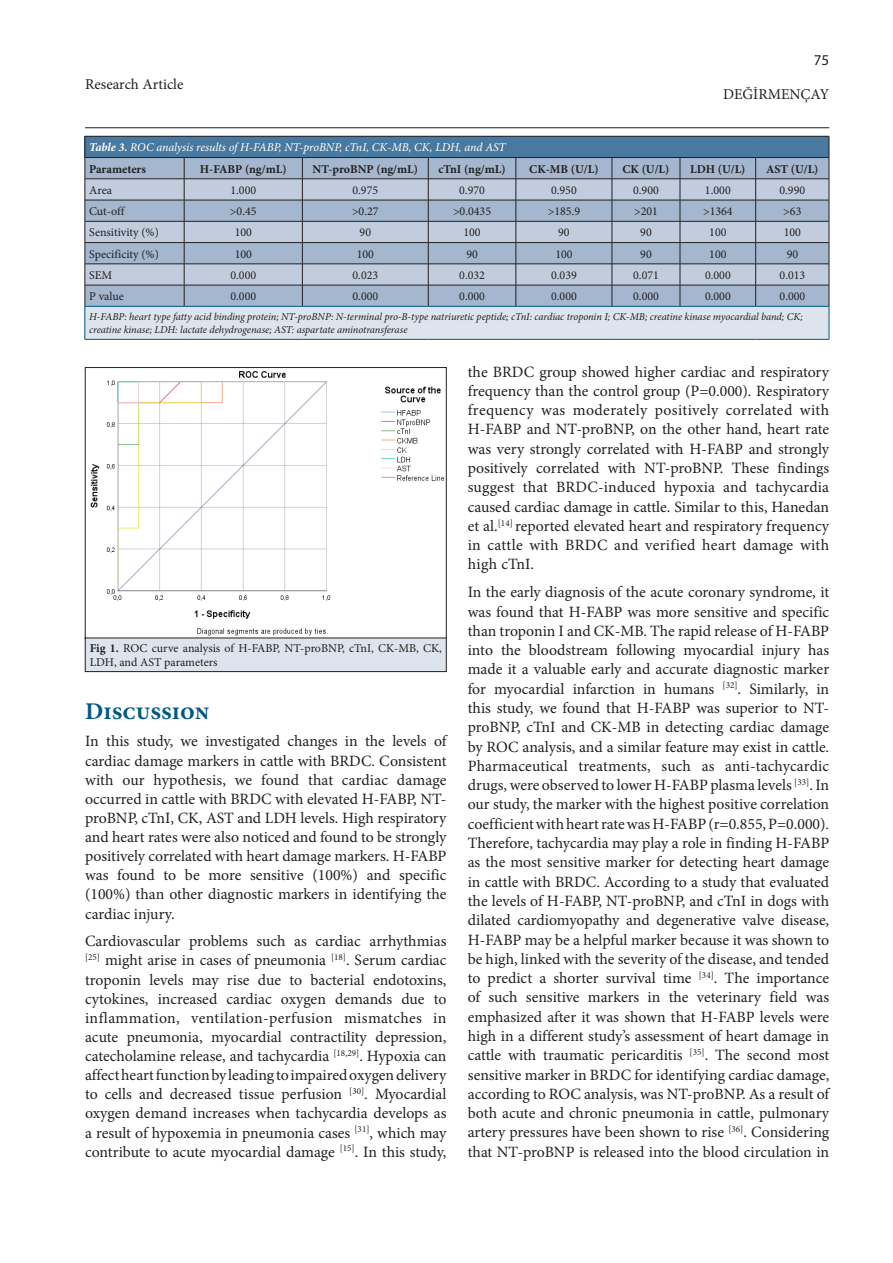
<style>
.page{position:relative;width:893px;height:1263px;background:#fff}
.page>*{position:absolute;margin:0;border:0;box-sizing:border-box;transform-origin:0 0}
.t1{font:700 24px "Minion Pro";color:#005984}
.t2{font:15.75px/19.4px "Minion Pro";color:#231f20;text-align:justify}
.t3{font:15px "Minion Pro";color:#231f20}
.t4{font:15px "Myriad Pro";color:#231f20}
.t5{font:12px/14.4px "Minion Pro";color:#231f20}
.t6{font:italic 12px/21.3px "Minion Pro";letter-spacing:-.005em;color:#fff}
.t7{font:700 12px "Minion Pro";color:#231f20}
.t8{font:italic 10.5px/12.6px "Minion Pro";letter-spacing:-.01em;color:#231f20}
.s1{font-weight:700}
.s2{font-weight:700;font-style:normal;color:#231f20}
</style>
<div class="page">
<hr style="left:85px;top:127px;width:744px;height:1px;background:#231f20">
<div style="left:85px;top:306px;width:744px;height:33px;background:#dee4ed"></div>
<svg style="left:85px;top:136px;width:745px;height:170px;background:#9cafc4"></svg>
<hr style="left:85px;top:179px;width:99px;height:1px;background:#231f20">
<hr style="left:184px;top:179px;width:118px;height:1px;background:#231f20">
<hr style="left:302px;top:179px;width:126px;height:1px;background:#231f20">
<hr style="left:428px;top:179px;width:88px;height:1px;background:#231f20">
<hr style="left:516px;top:179px;width:96px;height:1px;background:#231f20">
<hr style="left:612px;top:179px;width:68px;height:1px;background:#231f20">
<hr style="left:680px;top:179px;width:76px;height:1px;background:#231f20">
<hr style="left:756px;top:179px;width:73px;height:1px;background:#231f20">
<hr style="left:85px;top:306px;width:99px;height:1px;background:#005984">
<hr style="left:85px;top:307px;width:1px;height:32px;background:#005984">
<hr style="left:184px;top:306px;width:118px;height:1px;background:#005984">
<hr style="left:302px;top:306px;width:126px;height:1px;background:#005984">
<hr style="left:428px;top:306px;width:88px;height:1px;background:#005984">
<hr style="left:516px;top:306px;width:96px;height:1px;background:#005984">
<hr style="left:612px;top:306px;width:68px;height:1px;background:#005984">
<hr style="left:680px;top:306px;width:76px;height:1px;background:#005984">
<hr style="left:756px;top:306px;width:73px;height:1px;background:#005984">
<hr style="left:829px;top:307px;width:1px;height:32px;background:#005984">
<hr style="left:85px;top:339px;width:99px;height:1px;background:#005984">
<hr style="left:184px;top:339px;width:118px;height:1px;background:#005984">
<hr style="left:302px;top:339px;width:126px;height:1px;background:#005984">
<hr style="left:428px;top:339px;width:88px;height:1px;background:#005984">
<hr style="left:516px;top:339px;width:96px;height:1px;background:#005984">
<hr style="left:612px;top:339px;width:68px;height:1px;background:#005984">
<hr style="left:680px;top:339px;width:76px;height:1px;background:#005984">
<hr style="left:756px;top:339px;width:73px;height:1px;background:#005984">
<img style="left:90px;top:371px;width:354px;height:265px">
<div style="left:85px;top:367px;width:361px;height:272px;border:1px solid #231f20"></div>
<div style="left:85px;top:638px;width:361px;height:34px;background:#dee4ed"></div>
<div style="left:85px;top:638px;width:361px;height:34px;border:1px solid #231f20"></div>
<p class="t3" style="left:85px;top:74px;width:100px">Research Article</p>
<p class="t4" style="left:814px;top:51px;width:17px">75</p>
<p class="t3" style="left:723px;top:84px;width:108px">DEĞİRMENÇAY</p>
<p class="t6" style="left:89px;top:137px;width:418px"><span class="s1">Table 3.</span> ROC analysis results of H-FABP, NT-proBNP, cTnI, CK-MB, CK, LDH, and AST<br><span class="s2">Parameters</span></p>
<p class="t7" style="left:200px;top:160px;width:88px">H-FABP (ng/mL)</p>
<p class="t7" style="left:312px;top:160px;width:107px">NT-proBNP (ng/mL)</p>
<p class="t7" style="left:438px;top:160px;width:69px">cTnI (ng/mL)</p>
<p class="t7" style="left:529px;top:160px;width:71px">CK-MB (U/L)</p>
<p class="t7" style="left:622px;top:160px;width:48px">CK (U/L)</p>
<p class="t7" style="left:690px;top:160px;width:57px">LDH (U/L)</p>
<p class="t7" style="left:766px;top:160px;width:54px">AST (U/L)</p>
<p class="t5" style="left:89px;top:183px;width:24px">Area</p>
<p class="t5" style="left:230px;top:183px;width:27px">1.000</p>
<p class="t5" style="left:352px;top:183px;width:27px">0.975</p>
<p class="t5" style="left:459px;top:183px;width:27px">0.970</p>
<p class="t5" style="left:551px;top:183px;width:27px">0.950</p>
<p class="t5" style="left:633px;top:183px;width:27px">0.900</p>
<p class="t5" style="left:705px;top:183px;width:27px">1.000</p>
<p class="t5" style="left:779px;top:183px;width:27px">0.990</p>
<p class="t5" style="left:89px;top:204px;width:37px">Cut-off</p>
<p class="t5" style="left:230px;top:204px;width:28px">&gt;0.45</p>
<p class="t5" style="left:352px;top:204px;width:28px">&gt;0.27</p>
<p class="t5" style="left:453px;top:204px;width:40px">&gt;0.0435</p>
<p class="t5" style="left:548px;top:204px;width:34px">&gt;185.9</p>
<p class="t5" style="left:634px;top:204px;width:25px">&gt;201</p>
<p class="t5" style="left:703px;top:204px;width:31px">&gt;1364</p>
<p class="t5" style="left:783px;top:204px;width:20px">&gt;63</p>
<p class="t5" style="left:89px;top:225px;width:71px">Sensitivity (%)</p>
<p class="t5" style="left:235px;top:225px;width:19px">100</p>
<p class="t5" style="left:360px;top:225px;width:13px">90</p>
<p class="t5" style="left:463px;top:225px;width:19px">100</p>
<p class="t5" style="left:558px;top:225px;width:13px">90</p>
<p class="t5" style="left:640px;top:225px;width:13px">90</p>
<p class="t5" style="left:709px;top:225px;width:19px">100</p>
<p class="t5" style="left:784px;top:225px;width:19px">100</p>
<p class="t5" style="left:89px;top:247px;width:71px">Specificity (%)</p>
<p class="t5" style="left:235px;top:247px;width:19px">100</p>
<p class="t5" style="left:357px;top:247px;width:19px">100</p>
<p class="t5" style="left:466px;top:247px;width:13px">90</p>
<p class="t5" style="left:555px;top:247px;width:19px">100</p>
<p class="t5" style="left:640px;top:247px;width:13px">90</p>
<p class="t5" style="left:709px;top:247px;width:19px">100</p>
<p class="t5" style="left:787px;top:247px;width:13px">90</p>
<p class="t5" style="left:89px;top:268px;width:25px">SEM</p>
<p class="t5" style="left:230px;top:268px;width:27px">0.000</p>
<p class="t5" style="left:352px;top:268px;width:27px">0.023</p>
<p class="t5" style="left:459px;top:268px;width:27px">0.032</p>
<p class="t5" style="left:551px;top:268px;width:27px">0.039</p>
<p class="t5" style="left:633px;top:268px;width:27px">0.071</p>
<p class="t5" style="left:705px;top:268px;width:27px">0.000</p>
<p class="t5" style="left:779px;top:268px;width:27px">0.013</p>
<p class="t5" style="left:89px;top:289px;width:36px">P value</p>
<p class="t5" style="left:230px;top:289px;width:27px">0.000</p>
<p class="t5" style="left:353px;top:289px;width:27px">0.000</p>
<p class="t5" style="left:459px;top:289px;width:27px">0.000</p>
<p class="t5" style="left:551px;top:289px;width:27px">0.000</p>
<p class="t5" style="left:633px;top:289px;width:27px">0.000</p>
<p class="t5" style="left:705px;top:289px;width:27px">0.000</p>
<p class="t5" style="left:780px;top:289px;width:27px">0.000</p>
<p class="t8" style="left:89px;top:311px;width:715px">H-FABP: heart type fatty acid binding protein; NT-proBNP: N-terminal pro-B-type natriuretic peptide; cTnI: cardiac troponin I; CK-MB; creatine kinase myocardial band; CK; creatine kinase; LDH: lactate dehydrogenase; AST: aspartate aminotransferase</p>
<p class="t5" style="left:90px;top:641px;width:354px"><span class="s1">Fig 1.</span> ROC curve analysis of H-FABP, NT-proBNP, cTnI, CK-MB, CK,<br>LDH, and AST parameters</p>
<h1 class="t1" style="left:85px;top:694px;width:126px">Discussion</h1>
<p class="t2" style="left:85px;top:732px;width:363px">In this study, we investigated changes in the levels of cardiac damage markers in cattle with BRDC. Consistent with our hypothesis, we found that cardiac damage occurred in cattle with BRDC with elevated H-FABP, NT&shy;proBNP, cTnI, CK, AST and LDH levels. High respiratory and heart rates were also noticed and found to be strongly positively correlated with heart damage markers. H-FABP was found to be more sensitive (100%) and specific (100%) than other diagnostic markers in identifying the cardiac injury.</p>
<p class="t2" style="left:85px;top:932px;width:363px">Cardiovascular problems such as cardiac arrhythmias <sup>[25]</sup> might arise in cases of pneumonia <sup>[18]</sup>. Serum cardiac troponin levels may rise due to bacterial endotoxins, cytokines, increased cardiac oxygen demands due to inflammation, ventilation-perfusion mismatches in acute pneumonia, myocardial contractility depression, catecholamine release, and tachycardia <sup>[18,29]</sup>. Hypoxia can affect heart function by leading to impaired oxygen delivery to cells and decreased tissue perfusion <sup>[30]</sup>. Myocardial oxygen demand increases when tachycardia develops as a result of hypoxemia in pneumonia cases <sup>[31]</sup>, which may contribute to acute myocardial damage <sup>[15]</sup>. In this study,</p>
<p class="t2" style="left:468px;top:362px;width:363px">the BRDC group showed higher cardiac and respiratory frequency than the control group (P=0.000). Respiratory frequency was moderately positively correlated with H-FABP and NT-proBNP, on the other hand, heart rate was very strongly correlated with H-FABP and strongly positively correlated with NT-proBNP. These findings suggest that BRDC-induced hypoxia and tachycardia caused cardiac damage in cattle. Similar to this, Hanedan et al.<sup>[14]</sup> reported elevated heart and respiratory frequency in cattle with BRDC and verified heart damage with high cTnI.</p>
<p class="t2" style="left:468px;top:583px;width:363px">In the early diagnosis of the acute coronary syndrome, it was found that H-FABP was more sensitive and specific than troponin I and CK-MB. The rapid release of H-FABP into the bloodstream following myocardial injury has made it a valuable early and accurate diagnostic marker for myocardial infarction in humans <sup>[32]</sup>. Similarly, in this study, we found that H-FABP was superior to NT&shy;proBNP, cTnI and CK-MB in detecting cardiac damage by ROC analysis, and a similar feature may exist in cattle.<br>Pharmaceutical treatments, such as anti-tachycardic drugs, were observed to lower H-FABP plasma levels <sup>[33]</sup>. In our study, the marker with the highest positive correlation coefficient with heart rate was H-FABP (r=0.855, P=0.000).<br>Therefore, tachycardia may play a role in finding H-FABP as the most sensitive marker for detecting heart damage in cattle with BRDC. According to a study that evaluated the levels of H-FABP, NT-proBNP, and cTnI in dogs with dilated cardiomyopathy and degenerative valve disease, H-FABP may be a helpful marker because it was shown to be high, linked with the severity of the disease, and tended to predict a shorter survival time <sup>[34]</sup>. The importance of such sensitive markers in the veterinary field was emphasized after it was shown that H-FABP levels were high in a different study’s assessment of heart damage in cattle with traumatic pericarditis <sup>[35]</sup>. The second most sensitive marker in BRDC for identifying cardiac damage, according to ROC analysis, was NT-proBNP. As a result of both acute and chronic pneumonia in cattle, pulmonary artery pressures have been shown to rise <sup>[36]</sup>. Considering that NT-proBNP is released into the blood circulation in</p>
</div>
